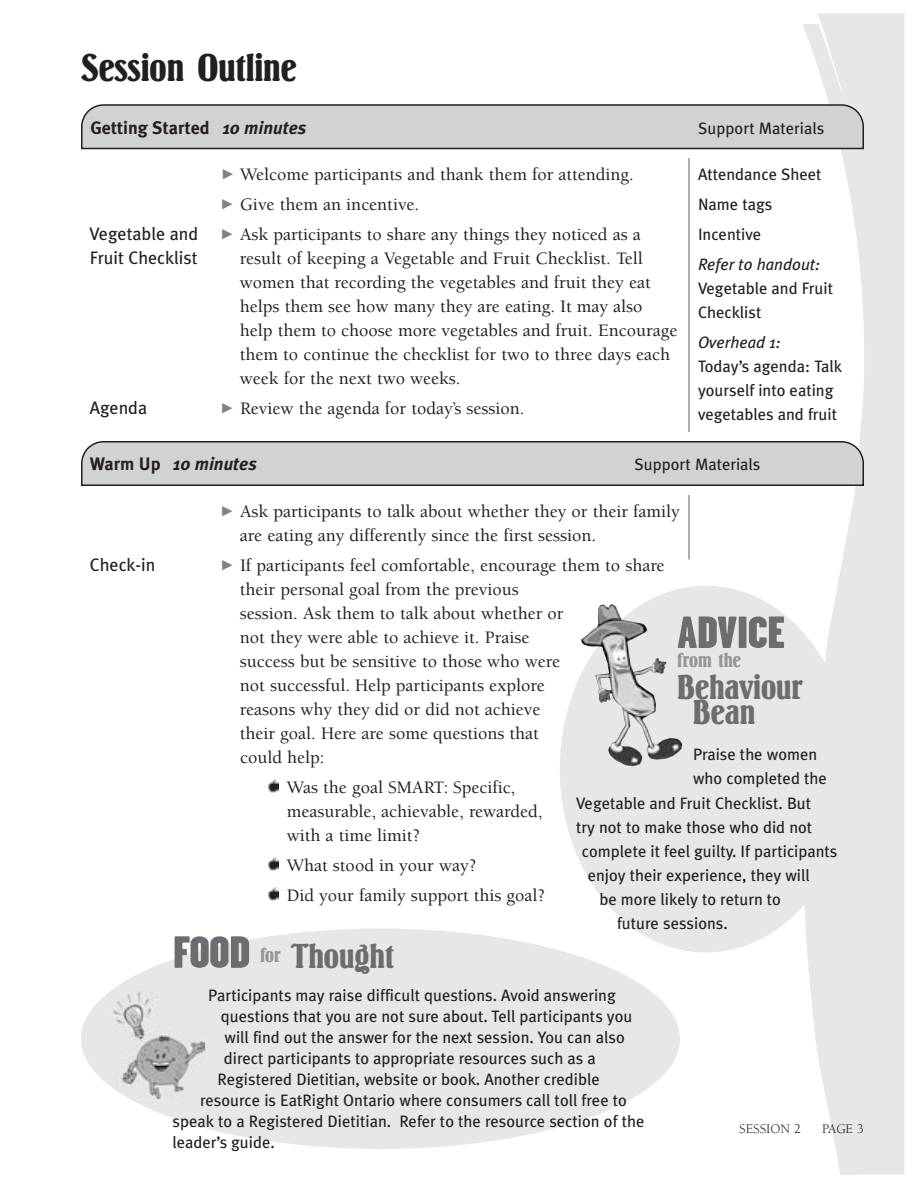
<style>
.page{position:relative;width:918px;height:1188px;background:#fff}
.page>*{position:absolute;margin:0;border:0;box-sizing:border-box;transform-origin:0 0}
.t1{font:900 45px "Garage Gothic";letter-spacing:-.015em;color:#6c6d70;scale:1.15 1}
.t2{font:40.5px "Springfield LT";color:#231f20}
.t3{font:36px/25.5px "Springfield LT";color:#6c6d70}
.t4{font:21px "Springfield LT";color:#939598}
.t5{font:500 18px/24px "Berkeley";color:#231f20}
.t6{font:18px "Meta Plus";color:#231f20}
.t7{font:700 18px "Meta Plus";color:#231f20}
.t8{font:italic 700 18px "Meta Plus";color:#231f20}
.t9{font:16.5px/24px "Meta Plus";color:#231f20}
.t10{font:italic 16.5px "Meta Plus";color:#231f20}
.t11{font:13.5px "Berkeley";color:#231f20}
.s1{font-style:italic}
.s2{font-style:normal}
.s3{font-family:"Garage Gothic";font-weight:900;font-size:45px}
</style>
<div class="page">
<svg style="left:783px;top:24px;width:121px;height:1150px;fill:#e6e7e9"></svg>
<hr style="left:688px;top:98px;width:2px;height:461px;background:#939598">
<div style="left:54px;top:432px;width:775px;height:63px;background:#fff"></div>
<div style="left:54px;top:95px;width:745px;height:63px;background:#fff"></div>
<svg style="left:81px;top:104px;width:783px;height:44px;background:#c9cacc"></svg>
<div style="left:81px;top:928px;width:599px;height:221px;background:#e6e7e9;border-radius:50%"></div>
<img style="left:112px;top:991px;width:93px;height:108px">
<svg style="left:81px;top:441px;width:783px;height:44px;background:#c8c9cb"></svg>
<svg style="left:269px;top:888px;width:10px;height:13px"></svg>
<svg style="left:269px;top:858px;width:10px;height:13px"></svg>
<svg style="left:269px;top:780px;width:10px;height:13px"></svg>
<div style="left:560px;top:586px;width:292px;height:366px;background:#e6e7e9;border-radius:50%"></div>
<img style="left:581px;top:604px;width:101px;height:162px">
<h2 class="t2" style="left:81px;top:44px;width:217px">Session Outline</h2>
<p class="t7" style="left:90px;top:117px;width:218px">Getting Started <span class="s1">10 minutes</span></p>
<p class="t9" style="left:698px;top:116px;width:128px">Support Materials</p>
<p class="t5" style="left:223px;top:164px;width:413px"><sup>-</sup> Welcome participants and thank them for attending.</p>
<p class="t5" style="left:222px;top:194px;width:199px"><sup>-</sup> Give them an incentive.</p>
<p class="t6" style="left:90px;top:223px;width:110px">Vegetable and</p>
<p class="t5" style="left:222px;top:224px;width:420px"><sup>-</sup> Ask participants to share any things they noticed as a</p>
<p class="t6" style="left:90px;top:247px;width:109px">Fruit Checklist</p>
<p class="t5" style="left:240px;top:248px;width:439px">result of keeping a Vegetable and Fruit Checklist. Tell women that recording the vegetables and fruit they eat helps them see how many they are eating. It may also help them to choose more vegetables and fruit. Encourage them to continue the checklist for two to three days each week for the next two weeks.</p>
<p class="t6" style="left:90px;top:397px;width:59px">Agenda</p>
<p class="t5" style="left:222px;top:398px;width:304px"><sup>-</sup> Review the agenda for today’s session.</p>
<p class="t9" style="left:698px;top:160px;width:125px;line-height:30px">Attendance Sheet<br>Name tags<br>Incentive</p>
<p class="t10" style="left:698px;top:255px;width:124px">Refer to handout:</p>
<p class="t9" style="left:698px;top:277px;width:137px">Vegetable and Fruit<br>Checklist</p>
<p class="t10" style="left:698px;top:333px;width:84px">Overhead 1:</p>
<p class="t9" style="left:698px;top:355px;width:146px">Today’s agenda: Talk yourself into eating vegetables and fruit</p>
<p class="t8" style="left:90px;top:454px;width:169px"><span class="s2">Warm Up</span> 10 minutes</p>
<p class="t9" style="left:634px;top:453px;width:128px">Support Materials</p>
<p class="t5" style="left:240px;top:501px;width:441px;text-indent:-18px"><sup>-</sup> Ask participants to talk about whether they or their family are eating any differently since the first session.</p>
<p class="t6" style="left:90px;top:554px;width:67px">Check-in</p>
<p class="t5" style="left:240px;top:555px;width:426px;text-indent:-18px"><sup>-</sup> If participants feel comfortable, encourage them to share their personal goal from the previous<br>session. Ask them to talk about whether or<br>not they were able to achieve it. Praise<br>success but be sensitive to those who were<br>not successful. Help participants explore<br>reasons why they did or did not achieve<br>their goal. Here are some questions that<br>could help:</p>
<p class="t5" style="left:287px;top:777px;width:257px">Was the goal SMART: Specific, measurable, achievable, rewarded, with a time limit?</p>
<p class="t5" style="left:287px;top:852px;width:260px;line-height:30px">What stood in your way?<br>Did your family support this goal?</p>
<h1 class="t1" style="left:677px;top:606px;width:95px">ADVICE</h1>
<p class="t4" style="left:677px;top:648px;width:65px">from the</p>
<h3 class="t3" style="left:693px;top:674px;width:111px;text-indent:-16px">Behaviour<br>Bean</h3>
<p class="t9" style="left:693px;top:743px;width:126px">Praise the women</p>
<p class="t9" style="left:693px;top:767px;width:135px">who completed the</p>
<p class="t9" style="left:576px;top:791px;width:237px">Vegetable and Fruit Checklist. But</p>
<p class="t9" style="left:576px;top:815px;width:238px">try not to make those who did not</p>
<p class="t9" style="left:582px;top:839px;width:257px">complete it feel guilty. If participants</p>
<p class="t9" style="left:588px;top:863px;width:224px">enjoy their experience, they will</p>
<p class="t9" style="left:599px;top:887px;width:183px">be more likely to return to</p>
<p class="t9" style="left:617px;top:911px;width:112px">future sessions.</p>
<h3 class="t3" style="left:172px;top:943px;width:223px"><span class="s3">FOOD</span> <sup>for</sup> Thought</h3>
<p class="t9" style="left:208px;top:983px;width:409px">Participants may raise difficult questions. Avoid answering</p>
<p class="t9" style="left:221px;top:1004px;width:413px">questions that you are not sure about. Tell participants you</p>
<p class="t9" style="left:225px;top:1025px;width:402px">will find out the answer for the next session. You can also</p>
<p class="t9" style="left:224px;top:1046px;width:373px">direct participants to appropriate resources such as a</p>
<p class="t9" style="left:218px;top:1067px;width:384px">Registered Dietitian, website or book. Another credible</p>
<p class="t9" style="left:200px;top:1088px;width:428px">resource is EatRight Ontario where consumers call toll free to</p>
<p class="t9" style="left:173px;top:1109px;width:473px">speak to a Registered Dietitian. Refer to the resource section of the</p>
<p class="t9" style="left:173px;top:1130px;width:104px">leader’s guide.</p>
<p class="t11" style="left:739px;top:1123px;width:63px">SESSION 2</p>
<p class="t11" style="left:822px;top:1123px;width:43px">PAGE 3</p>
</div>
